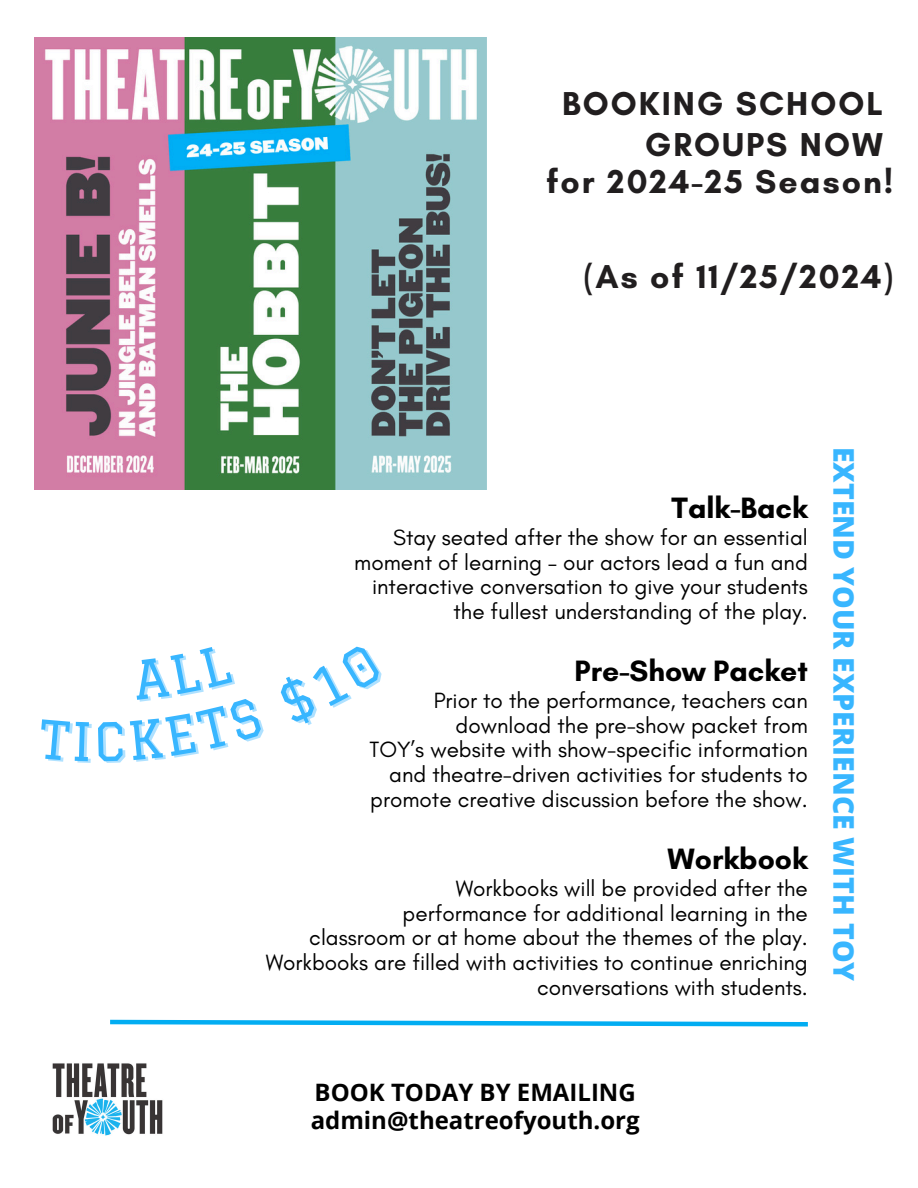
<style>
.page{position:relative;width:918px;height:1188px;background:#fff}
.page>*{position:absolute;margin:0;border:0;box-sizing:border-box;transform-origin:0 0}
.t1{font:700 33.75px/37.7px "Glacial Indifference";letter-spacing:.06em;color:#211e1f}
.t2{font:700 30px "Glacial Indifference";color:#000}
.t3{font:800 28.5px "Open Sans";color:#38b6ff}
.t4{font:700 24px/28.2px "Open Sans";color:#000}
.t5{font:22.5px/24.8px "Glacial Indifference";color:#000;text-align:right}
</style>
<div class="page">
<img style="left:35px;top:1027px;width:146px;height:146px;border-radius:50%">
<svg style="left:106px;top:1019px;width:702px;height:10px"></svg>
<img style="left:35px;top:38px;width:452px;height:452px">
<h3 class="t1" style="left:562px;top:84px;width:322px">BOOKING SCHOOL</h3>
<h3 class="t1" style="left:546px;top:125px;width:349px;text-indent:99px">GROUPS NOW for 2024-25 Season!</h3>
<p class="t1" style="left:584px;top:257px;width:311px">(As of 11/25/2024)</p>
<h4 class="t2" style="left:672px;top:489px;width:138px">Talk-Back</h4>
<p class="t5" style="left:393px;top:525px;width:416px">Stay seated after the show for an essential</p>
<p class="t5" style="left:354px;top:549px;width:455px">moment of learning – our actors lead a fun and</p>
<p class="t5" style="left:372px;top:574px;width:437px">interactive conversation to give your students</p>
<p class="t5" style="left:453px;top:599px;width:356px">the fullest understanding of the play.</p>
<p class="t2" style="left:575px;top:652px;width:235px">Pre-Show Packet</p>
<p class="t5" style="left:434px;top:688px;width:376px">Prior to the performance, teachers can</p>
<p class="t5" style="left:456px;top:712px;width:354px">download the pre-show packet from</p>
<p class="t5" style="left:370px;top:737px;width:440px">TOY’s website with show-specific information</p>
<p class="t5" style="left:389px;top:762px;width:420px">and theatre-driven activities for students to</p>
<p class="t5" style="left:370px;top:787px;width:439px">promote creative discussion before the show.</p>
<p class="t2" style="left:667px;top:840px;width:142px">Workbook</p>
<p class="t5" style="left:456px;top:876px;width:354px">Workbooks will be provided after the</p>
<p class="t5" style="left:403px;top:900px;width:407px">performance for additional learning in the</p>
<p class="t5" style="left:266px;top:925px;width:544px">classroom or at home about the themes of the play.<br>Workbooks are filled with activities to continue enriching conversations with students.</p>
<p class="t3" style="left:864px;top:447px;width:536px;rotate:90deg">EXTEND YOUR EXPERIENCE WITH TOY</p>
<p class="t4" style="left:311px;top:1078px;width:330px">BOOK TODAY BY EMAILING admin@theatreofyouth.org</p>
</div>
